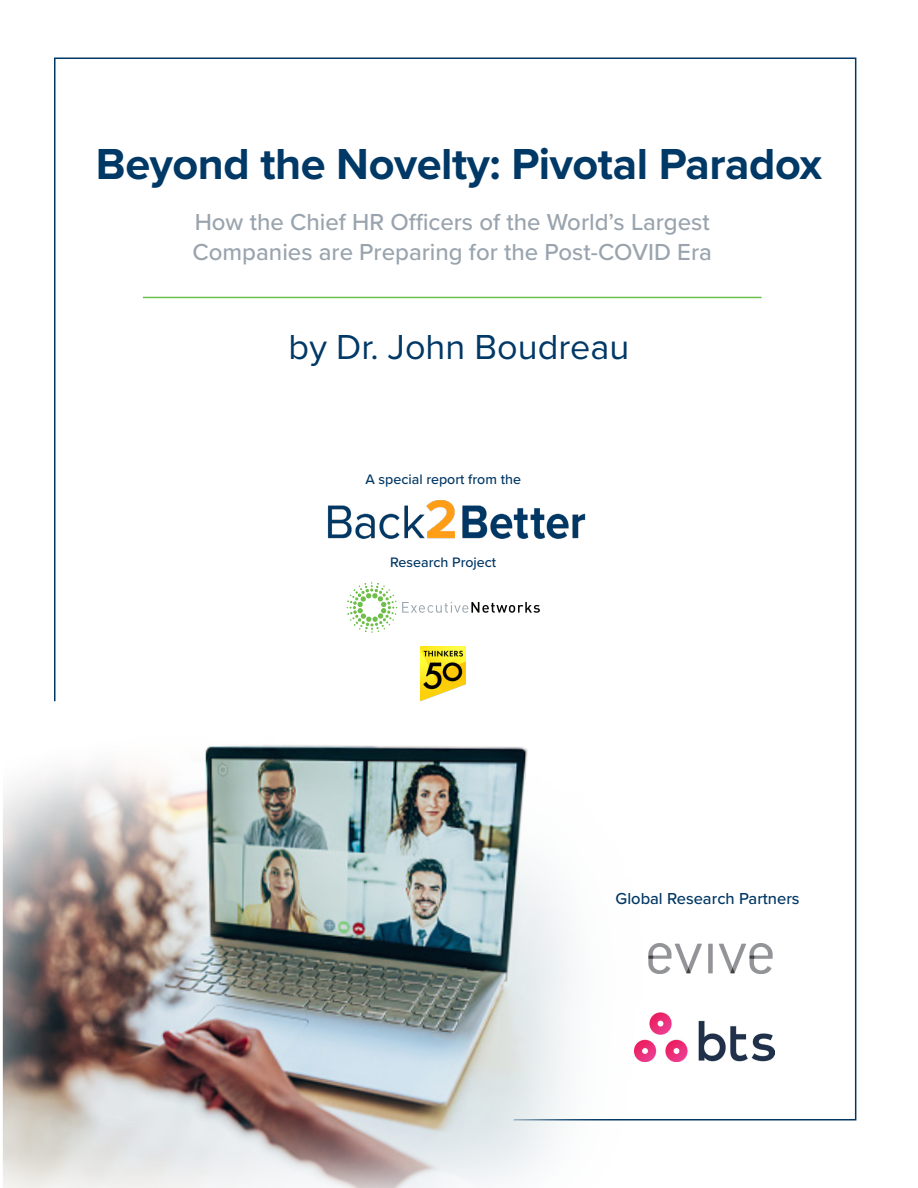
<style>
.page{position:relative;width:918px;height:1188px;background:#fff}
.page>*{position:absolute;margin:0;border:0;box-sizing:border-box;transform-origin:0 0}
.t1{font:700 45px "Proxima Nova";letter-spacing:-.01em;color:#003866}
.t2{font:36px "Proxima Nova";color:#003866}
.t3{font:500 24px/30px "Proxima Nova";color:#99a4ae}
.t4{font:500 16.5px "Proxima Nova";color:#003764}
.t5{font:500 14.25px "Proxima Nova";color:#003764}
</style>
<div class="page">
<svg style="left:347px;top:582px;width:193px;height:51px"></svg>
<img style="left:421px;top:646px;width:45px;height:55px">
<img style="left:327px;top:499px;width:259px;height:40px">
<hr style="left:143px;top:297px;width:619px;height:1px;background:#6bc24a">
<img style="left:3px;top:745px;width:651px;height:443px">
<img style="left:647px;top:943px;width:126px;height:31px">
<img style="left:635px;top:1012px;width:140px;height:49px">
<h1 class="t1" style="left:96px;top:131px;width:728px">Beyond the Novelty: Pivotal Paradox</h1>
<p class="t3" style="left:193px;top:206px;width:521px">How the Chief HR Officers of the World’s Largest<br>Companies are Preparing for the Post-COVID Era</p>
<h1 class="t2" style="left:289px;top:320px;width:342px">by Dr. John Boudreau</h1>
<h1 class="t5" style="left:366px;top:468px;width:157px">A special report from the</h1>
<h1 class="t5" style="left:390px;top:552px;width:108px">Research Project</h1>
<h1 class="t4" style="left:616px;top:886px;width:186px">Global Research Partners</h1>
</div>
